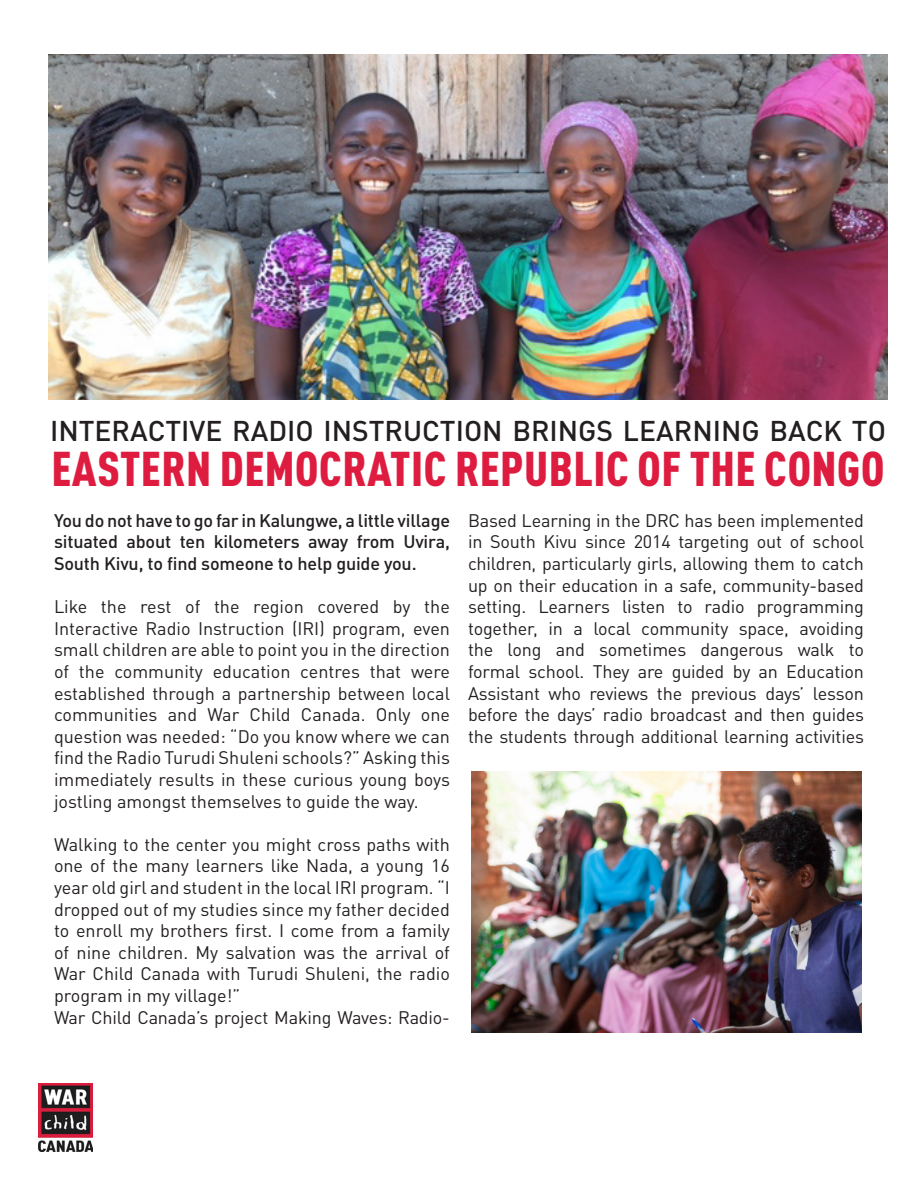
<style>
.page{position:relative;width:918px;height:1188px;background:#fff}
.page>*{position:absolute;margin:0;border:0;box-sizing:border-box;transform-origin:0 0}
.t1{font:900 condensed 48.15px "DIN Pro";letter-spacing:.01em;color:#de1c3f}
.t2{font:500 28.2px "DIN Pro";color:#231f20}
.t3{font:18px/21.6px "DIN Pro";letter-spacing:-.01em;color:#231f20;text-align:justify}
.t4{font:500 18px/21.6px "DIN Pro";letter-spacing:-.01em;color:#231f20;text-align:justify}
</style>
<div class="page">
<img style="left:38px;top:1083px;width:54px;height:69px">
<img style="left:49px;top:54px;width:838px;height:346px">
<img style="left:471px;top:772px;width:390px;height:261px">
<p class="t2" style="left:50px;top:408px;width:837px">INTERACTIVE RADIO INSTRUCTION BRINGS LEARNING BACK TO</p>
<p class="t1" style="left:52px;top:431px;width:834px">EASTERN DEMOCRATIC REPUBLIC OF THE CONGO</p>
<p class="t4" style="left:54px;top:507px;width:398px">You do not have to go far in Kalungwe, a little village situated about ten kilometers away from Uvira, South Kivu, to find someone to help guide you.</p>
<p class="t3" style="left:54px;top:594px;width:398px">Like the rest of the region covered by the Interactive Radio Instruction (IRI) program, even small children are able to point you in the direction of the community education centres that were established through a partnership between local communities and War Child Canada. Only one question was needed: “Do you know where we can find the Radio Turudi Shuleni schools?” Asking this immediately results in these curious young boys jostling amongst themselves to guide the way.</p>
<p class="t3" style="left:54px;top:832px;width:398px">Walking to the center you might cross paths with one of the many learners like Nada, a young 16 year old girl and student in the local IRI program. “I dropped out of my studies since my father decided to enroll my brothers first. I come from a family of nine children. My salvation was the arrival of War Child Canada with Turudi Shuleni, the radio program in my village!”</p>
<p class="t3" style="left:54px;top:1004px;width:397px">War Child Canada’s project Making Waves: Radio-</p>
<p class="t3" style="left:468px;top:508px;width:398px">Based Learning in the DRC has been implemented in South Kivu since 2014 targeting out of school children, particularly girls, allowing them to catch up on their education in a safe, community-based setting. Learners listen to radio programming together, in a local community space, avoiding the long and sometimes dangerous walk to formal school. They are guided by an Education Assistant who reviews the previous days’ lesson before the days’ radio broadcast and then guides the students through additional learning activities</p>
</div>
